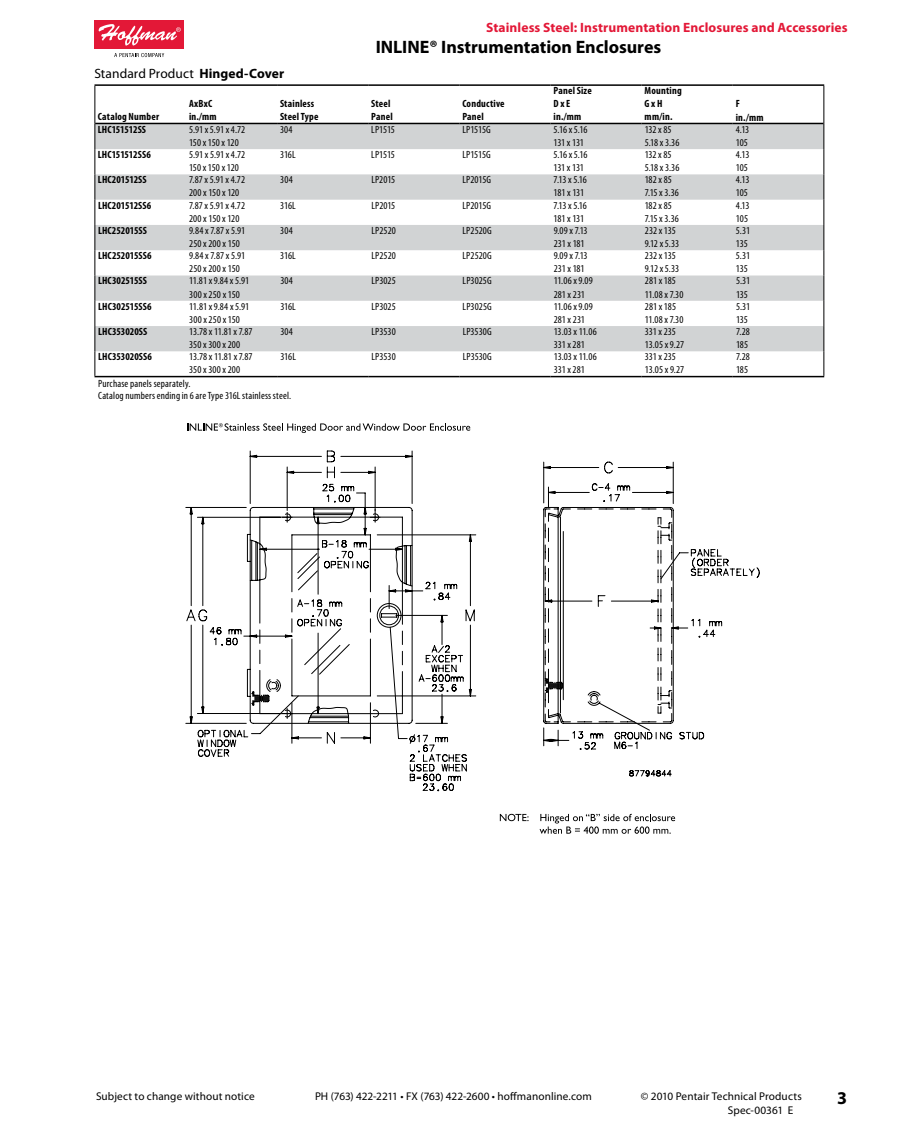
<style>
.page{position:relative;width:918px;height:1134px;background:#fff}
.page>*{position:absolute;margin:0;border:0;box-sizing:border-box;transform-origin:0 0}
.t1{font:700 18px "Myriad Pro";color:#000}
.t2{font:700 13.5px "Myriad Pro";letter-spacing:.01em;color:#e31837}
.t3{font:13.5px "Myriad Pro";color:#000}
.t4{font:11.25px "Myriad Pro";letter-spacing:.01em;color:#000}
.t5{font:condensed 10.5px/13px "Myriad Pro";letter-spacing:.01em;color:#000}
.t6{font:700 condensed 10.5px/13px "Myriad Pro";letter-spacing:.01em;color:#000}
.t7{font:condensed 10.5px/13px "Myriad Pro";letter-spacing:-.015em;color:#000}
.t8{font:condensed 10.5px/13px "Myriad Pro";letter-spacing:-.01em;color:#000}
.s1{font-weight:700}
</style>
<div class="page">
<div style="left:94px;top:21px;width:90px;height:28px;background:#e31837"></div>
<svg style="left:99px;top:24px;width:82px;height:22px"></svg>
<svg style="left:114px;top:53px;width:50px;height:4px"></svg>
<svg style="left:95px;top:86px;width:729px;height:292px"></svg>
<svg style="left:95px;top:124px;width:729px;height:227px;fill:#d1d3d4"></svg>
<hr style="left:94px;top:84px;width:92px;height:2px;background:#000">
<hr style="left:95px;top:123px;width:91px;height:1px;background:#000">
<hr style="left:94px;top:86px;width:1px;height:37px;background:#000">
<hr style="left:186px;top:84px;width:91px;height:2px;background:#000">
<hr style="left:186px;top:123px;width:91px;height:1px;background:#000">
<hr style="left:277px;top:84px;width:91px;height:2px;background:#000">
<hr style="left:277px;top:123px;width:91px;height:1px;background:#000">
<hr style="left:368px;top:84px;width:91px;height:2px;background:#000">
<hr style="left:368px;top:123px;width:91px;height:1px;background:#000">
<hr style="left:459px;top:84px;width:91px;height:2px;background:#000">
<hr style="left:459px;top:123px;width:91px;height:1px;background:#000">
<hr style="left:550px;top:84px;width:92px;height:2px;background:#000">
<hr style="left:550px;top:123px;width:92px;height:1px;background:#000">
<hr style="left:642px;top:84px;width:91px;height:2px;background:#000">
<hr style="left:642px;top:123px;width:91px;height:1px;background:#000">
<hr style="left:733px;top:84px;width:91px;height:2px;background:#000">
<hr style="left:733px;top:123px;width:91px;height:1px;background:#000">
<hr style="left:824px;top:86px;width:1px;height:37px;background:#000">
<hr style="left:94px;top:376px;width:92px;height:1px;background:#000">
<svg style="left:94px;top:123px;width:1px;height:253px"></svg>
<hr style="left:186px;top:376px;width:91px;height:1px;background:#000">
<hr style="left:277px;top:376px;width:91px;height:1px;background:#000">
<hr style="left:368px;top:376px;width:91px;height:1px;background:#000">
<hr style="left:459px;top:376px;width:91px;height:1px;background:#000">
<hr style="left:550px;top:376px;width:92px;height:1px;background:#000">
<hr style="left:642px;top:376px;width:91px;height:1px;background:#000">
<hr style="left:733px;top:376px;width:91px;height:1px;background:#000">
<svg style="left:824px;top:123px;width:1px;height:253px"></svg>
<svg style="left:543px;top:724px;width:162px;height:53px"></svg>
<svg style="left:186px;top:450px;width:573px;height:274px"></svg>
<svg style="left:197px;top:467px;width:279px;height:257px"></svg>
<svg style="left:197px;top:484px;width:270px;height:307px"></svg>
<svg style="left:500px;top:814px;width:29px;height:7px"></svg>
<svg style="left:540px;top:814px;width:135px;height:20px"></svg>
<svg style="left:187px;top:423px;width:283px;height:10px"></svg>
<p class="t2" style="left:486px;top:19px;width:363px">Stainless Steel: Instrumentation Enclosures and Accessories</p>
<h1 class="t1" style="left:376px;top:36px;width:287px">INLINE® Instrumentation Enclosures</h1>
<p class="t3" style="left:94px;top:65px;width:191px">Standard Product <span class="s1">Hinged-Cover</span></p>
<p class="t6" style="left:98px;top:110px;width:63px">Catalog Number</p>
<p class="t6" style="left:189px;top:97px;width:29px">AxBxC in./mm</p>
<p class="t6" style="left:280px;top:97px;width:40px">Stainless<br>Steel Type</p>
<p class="t6" style="left:371px;top:97px;width:23px">Steel<br>Panel</p>
<p class="t6" style="left:462px;top:97px;width:44px">Conductive<br>Panel</p>
<p class="t6" style="left:554px;top:84px;width:40px">Panel Size<br>D x E in./mm</p>
<p class="t6" style="left:645px;top:84px;width:39px">Mounting<br>G x H mm/in.</p>
<p class="t6" style="left:736px;top:97px;width:29px">F in./mm</p>
<p class="t6" style="left:98px;top:123px;width:50px">LHC151512SS</p>
<p class="t5" style="left:189px;top:123px;width:58px">5.91 x 5.91 x 4.72<br>150 x 150 x 120</p>
<p class="t5" style="left:280px;top:123px;width:14px">304</p>
<p class="t5" style="left:371px;top:123px;width:25px">LP1515</p>
<p class="t5" style="left:462px;top:123px;width:30px">LP1515G</p>
<p class="t7" style="left:554px;top:123px;width:35px">5.16 x 5.16<br>131 x 131</p>
<p class="t5" style="left:645px;top:123px;width:36px">132 x 85<br>5.18 x 3.36</p>
<p class="t5" style="left:736px;top:123px;width:15px">4.13<br>105</p>
<p class="t6" style="left:98px;top:148px;width:54px">LHC151512SS6</p>
<p class="t5" style="left:189px;top:148px;width:58px">5.91 x 5.91 x 4.72<br>150 x 150 x 120</p>
<p class="t5" style="left:280px;top:148px;width:17px">316L</p>
<p class="t5" style="left:371px;top:148px;width:25px">LP1515</p>
<p class="t5" style="left:462px;top:148px;width:30px">LP1515G</p>
<p class="t7" style="left:554px;top:148px;width:35px">5.16 x 5.16<br>131 x 131</p>
<p class="t5" style="left:645px;top:148px;width:36px">132 x 85<br>5.18 x 3.36</p>
<p class="t5" style="left:736px;top:148px;width:15px">4.13<br>105</p>
<p class="t6" style="left:98px;top:173px;width:50px">LHC201512SS</p>
<p class="t5" style="left:189px;top:173px;width:57px">7.87 x 5.91 x 4.72<br>200 x 150 x 120</p>
<p class="t5" style="left:280px;top:173px;width:14px">304</p>
<p class="t5" style="left:371px;top:173px;width:25px">LP2015</p>
<p class="t5" style="left:462px;top:173px;width:30px">LP2015G</p>
<p class="t7" style="left:554px;top:173px;width:35px">7.13 x 5.16<br>181 x 131</p>
<p class="t5" style="left:645px;top:173px;width:36px">182 x 85<br>7.15 x 3.36</p>
<p class="t5" style="left:736px;top:173px;width:15px">4.13<br>105</p>
<p class="t6" style="left:98px;top:198px;width:55px">LHC201512SS6</p>
<p class="t5" style="left:189px;top:199px;width:57px">7.87 x 5.91 x 4.72<br>200 x 150 x 120</p>
<p class="t5" style="left:280px;top:199px;width:17px">316L</p>
<p class="t5" style="left:371px;top:199px;width:25px">LP2015</p>
<p class="t5" style="left:463px;top:199px;width:30px">LP2015G</p>
<p class="t7" style="left:554px;top:199px;width:35px">7.13 x 5.16<br>181 x 131</p>
<p class="t5" style="left:645px;top:199px;width:36px">182 x 85<br>7.15 x 3.36</p>
<p class="t5" style="left:736px;top:199px;width:15px">4.13<br>105</p>
<p class="t6" style="left:98px;top:224px;width:50px">LHC252015SS</p>
<p class="t5" style="left:189px;top:224px;width:58px">9.84 x 7.87 x 5.91<br>250 x 200 x 150</p>
<p class="t5" style="left:280px;top:224px;width:14px">304</p>
<p class="t5" style="left:371px;top:224px;width:26px">LP2520</p>
<p class="t5" style="left:463px;top:224px;width:31px">LP2520G</p>
<p class="t8" style="left:554px;top:224px;width:35px">9.09 x 7.13<br>231 x 181</p>
<p class="t5" style="left:645px;top:224px;width:36px">232 x 135<br>9.12 x 5.33</p>
<p class="t5" style="left:736px;top:224px;width:16px">5.31<br>135</p>
<p class="t6" style="left:98px;top:249px;width:55px">LHC252015SS6</p>
<p class="t5" style="left:189px;top:249px;width:58px">9.84 x 7.87 x 5.91<br>250 x 200 x 150</p>
<p class="t5" style="left:280px;top:249px;width:17px">316L</p>
<p class="t5" style="left:371px;top:249px;width:26px">LP2520</p>
<p class="t5" style="left:463px;top:249px;width:31px">LP2520G</p>
<p class="t8" style="left:554px;top:249px;width:35px">9.09 x 7.13<br>231 x 181</p>
<p class="t5" style="left:645px;top:249px;width:36px">232 x 135<br>9.12 x 5.33</p>
<p class="t5" style="left:736px;top:249px;width:16px">5.31<br>135</p>
<p class="t6" style="left:98px;top:274px;width:50px">LHC302515SS</p>
<p class="t5" style="left:189px;top:274px;width:62px">11.81 x 9.84 x 5.91<br>300 x 250 x 150</p>
<p class="t5" style="left:280px;top:274px;width:14px">304</p>
<p class="t5" style="left:371px;top:274px;width:26px">LP3025</p>
<p class="t5" style="left:463px;top:274px;width:31px">LP3025G</p>
<p class="t5" style="left:554px;top:274px;width:41px">11.06 x 9.09<br>281 x 231</p>
<p class="t5" style="left:645px;top:274px;width:40px">281 x 185<br>11.08 x 7.30</p>
<p class="t5" style="left:736px;top:274px;width:16px">5.31<br>135</p>
<p class="t6" style="left:98px;top:300px;width:55px">LHC302515SS6</p>
<p class="t5" style="left:189px;top:300px;width:62px">11.81 x 9.84 x 5.91<br>300 x 250 x 150</p>
<p class="t5" style="left:280px;top:300px;width:17px">316L</p>
<p class="t5" style="left:372px;top:300px;width:26px">LP3025</p>
<p class="t5" style="left:463px;top:300px;width:31px">LP3025G</p>
<p class="t5" style="left:554px;top:300px;width:41px">11.06 x 9.09<br>281 x 231</p>
<p class="t5" style="left:645px;top:300px;width:40px">281 x 185<br>11.08 x 7.30</p>
<p class="t5" style="left:736px;top:300px;width:16px">5.31<br>135</p>
<p class="t6" style="left:98px;top:325px;width:51px">LHC353020SS</p>
<p class="t5" style="left:189px;top:325px;width:65px">13.78 x 11.81 x 7.87<br>350 x 300 x 200</p>
<p class="t5" style="left:280px;top:325px;width:14px">304</p>
<p class="t5" style="left:372px;top:325px;width:26px">LP3530</p>
<p class="t5" style="left:463px;top:325px;width:31px">LP3530G</p>
<p class="t5" style="left:554px;top:325px;width:44px">13.03 x 11.06<br>331 x 281</p>
<p class="t5" style="left:645px;top:325px;width:41px">331 x 235<br>13.05 x 9.27</p>
<p class="t5" style="left:736px;top:325px;width:15px">7.28<br>185</p>
<p class="t6" style="left:98px;top:350px;width:55px">LHC353020SS6</p>
<p class="t5" style="left:189px;top:350px;width:65px">13.78 x 11.81 x 7.87<br>350 x 300 x 200</p>
<p class="t5" style="left:280px;top:350px;width:17px">316L</p>
<p class="t5" style="left:372px;top:350px;width:26px">LP3530</p>
<p class="t5" style="left:463px;top:350px;width:31px">LP3530G</p>
<p class="t5" style="left:554px;top:350px;width:44px">13.03 x 11.06<br>331 x 281</p>
<p class="t5" style="left:645px;top:350px;width:41px">331 x 235<br>13.05 x 9.27</p>
<p class="t5" style="left:736px;top:350px;width:15px">7.28<br>185</p>
<p class="t5" style="left:98px;top:377px;width:195px;line-height:12.1px">Purchase panels separately.<br>Catalog numbers ending in 6 are Type 316L stainless steel.</p>
<p class="t4" style="left:96px;top:1089px;width:160px">Subject to change without notice</p>
<p class="t4" style="left:315px;top:1089px;width:278px">PH (763) 422-2211 • FX (763) 422-2600 • hoffmanonline.com</p>
<p class="t4" style="left:641px;top:1089px;width:162px">© 2010 Pentair Technical Products</p>
<h1 class="t1" style="left:837px;top:1087px;width:11px">3</h1>
<p class="t4" style="left:728px;top:1103px;width:67px">Spec-00361 E</p>
</div>
